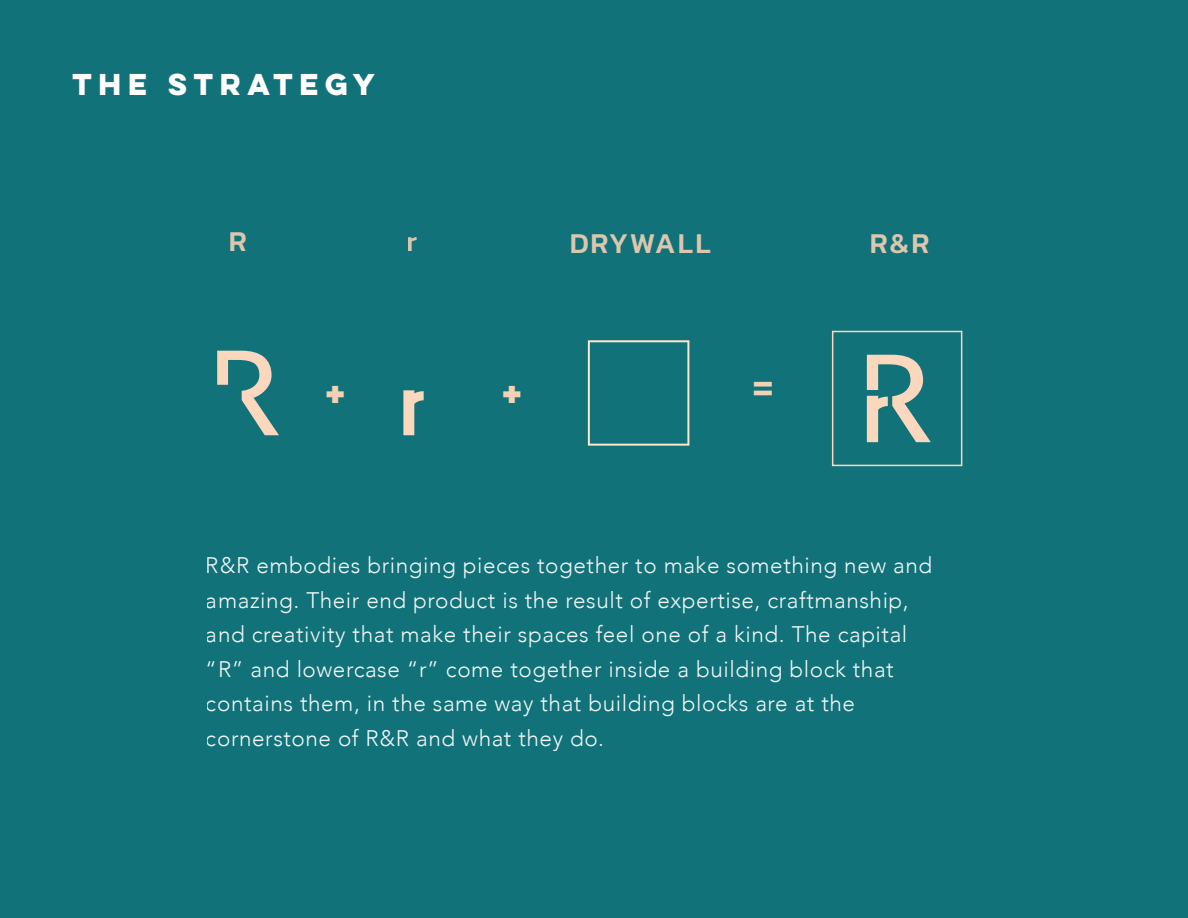
<style>
.page{position:relative;width:1188px;height:918px;background:#127279}
.page>*{position:absolute;margin:0;border:0;box-sizing:border-box;transform-origin:0 0}
.t1{font:600 49.65px "Prompt";color:#f4d0b5}
.t2{font:600 39px "Prompt";color:#f4d0b5}
.t3{font:500 29.25px "Kanit";letter-spacing:.06em;color:#f4d0b5}
.t4{font:700 27px "Lulo Clean W01 One";letter-spacing:.025em;color:#fff}
.t5{font:300 22.5px/34.5px "Avenir";letter-spacing:.025em;color:#fff}
</style>
<div class="page">
<svg style="left:588px;top:340px;width:101px;height:106px"></svg>
<svg style="left:217px;top:351px;width:62px;height:84px"></svg>
<svg style="left:403px;top:390px;width:21px;height:45px"></svg>
<svg style="left:867px;top:355px;width:64px;height:87px"></svg>
<div style="left:832px;top:331px;width:130px;height:135px;border:2px solid #fad7bd"></div>
<p class="t4" style="left:72px;top:65px;width:310px">THE STRATEGY</p>
<h3 class="t3" style="left:228px;top:219px;width:20px">R</h3>
<h3 class="t3" style="left:407px;top:219px;width:12px">r</h3>
<h3 class="t3" style="left:569px;top:221px;width:143px">DRYWALL</h3>
<h1 class="t1" style="left:325px;top:356px;width:22px">+</h1>
<h1 class="t1" style="left:502px;top:356px;width:22px">+</h1>
<h2 class="t2" style="left:753px;top:360px;width:22px">=</h2>
<h3 class="t3" style="left:869px;top:221px;width:62px">R&amp;R</h3>
<p class="t5" style="left:206px;top:548px;width:728px">R&amp;R embodies bringing pieces together to make something new and amazing. Their end product is the result of expertise, craftmanship, and creativity that make their spaces feel one of a kind. The capital “R” and lowercase “r” come together inside a building block that contains them, in the same way that building blocks are at the cornerstone of R&amp;R and what they do.</p>
</div>
